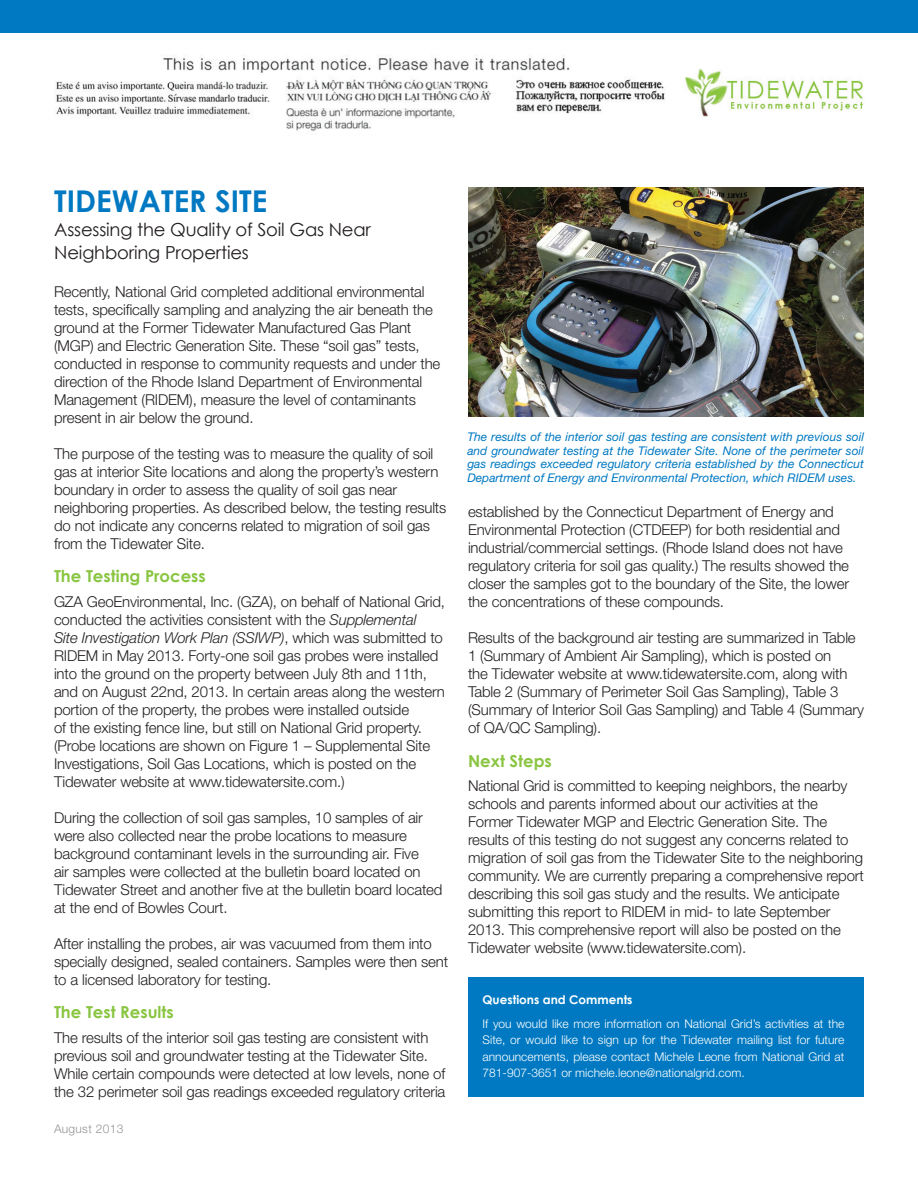
<style>
.page{position:relative;width:918px;height:1188px;background:#fff}
.page>*{position:absolute;margin:0;border:0;box-sizing:border-box;transform-origin:0 0}
.t1{font:700 30px "Century Gothic";color:#0079c2}
.t2{font:18px/24px "Century Gothic";letter-spacing:-.01em;color:#231f20}
.t3{font:700 16.5px "Century Gothic";color:#89c541}
.t4{font:300 15px/18px "Helvetica Neue";letter-spacing:-.01em;color:#231f20}
.t5{font:italic 12px/13.5px "Helvetica Neue";color:#0079c2;text-align:justify}
.t6{font:300 12px/16.5px "Helvetica Neue";color:#fff;text-align:justify}
.t7{font:700 12px "Century Gothic";color:#fff}
.t8{font:300 12px "Helvetica Neue";letter-spacing:.025em;color:#939598}
.s1{font-style:italic}
</style>
<div class="page">
<div style="left:0;top:0;width:918px;height:33px;background:#0079c2"></div>
<img style="left:685px;top:68px;width:179px;height:49px">
<img style="left:468px;top:188px;width:396px;height:229px">
<img style="left:54px;top:55px;width:611px;height:76px">
<div style="left:468px;top:978px;width:396px;height:119px;background:#0079c2"></div>
<h1 class="t1" style="left:54px;top:182px;width:215px">Tidewater Site</h1>
<p class="t2" style="left:54px;top:217px;width:318px">Assessing the Quality of Soil Gas Near<br>Neighboring Properties</p>
<p class="t4" style="left:54px;top:282px;width:388px">Recently, National Grid completed additional environmental tests, specifically sampling and analyzing the air beneath the ground at the Former Tidewater Manufactured Gas Plant (MGP) and Electric Generation Site. These “soil gas” tests, conducted in response to community requests and under the direction of the Rhode Island Department of Environmental Management (RIDEM), measure the level of contaminants present in air below the ground.</p>
<p class="t4" style="left:54px;top:444px;width:394px">The purpose of the testing was to measure the quality of soil gas at interior Site locations and along the property’s western boundary in order to assess the quality of soil gas near neighboring properties. As described below, the testing results do not indicate any concerns related to migration of soil gas from the Tidewater Site.</p>
<p class="t3" style="left:54px;top:566px;width:153px">The Testing Process</p>
<p class="t4" style="left:54px;top:592px;width:393px">GZA GeoEnvironmental, Inc. (GZA), on behalf of National Grid, conducted the activities consistent with the <span class="s1">Supplemental<br>Site Investigation Work Plan (SSIWP)</span>, which was submitted to RIDEM in May 2013. Forty-one soil gas probes were installed into the ground on the property between July 8th and 11th, and on August 22nd, 2013. In certain areas along the western portion of the property, the probes were installed outside<br>of the existing fence line, but still on National Grid property. (Probe locations are shown on Figure 1 – Supplemental Site Investigations, Soil Gas Locations, which is posted on the Tidewater website at www.tidewatersite.com.)</p>
<p class="t4" style="left:54px;top:808px;width:390px">During the collection of soil gas samples, 10 samples of air were also collected near the probe locations to measure background contaminant levels in the surrounding air. Five<br>air samples were collected at the bulletin board located on Tidewater Street and another five at the bulletin board located at the end of Bowles Court.</p>
<p class="t4" style="left:54px;top:934px;width:396px">After installing the probes, air was vacuumed from them into specially designed, sealed containers. Samples were then sent to a licensed laboratory for testing.</p>
<p class="t3" style="left:54px;top:1002px;width:121px">The Test Results</p>
<p class="t4" style="left:54px;top:1028px;width:393px">The results of the interior soil gas testing are consistent with previous soil and groundwater testing at the Tidewater Site.<br>While certain compounds were detected at low levels, none of the 32 perimeter soil gas readings exceeded regulatory criteria</p>
<p class="t8" style="left:54px;top:1121px;width:71px">August 2013</p>
<p class="t5" style="left:467px;top:430px;width:398px">The results of the interior soil gas testing are consistent with previous soil and groundwater testing at the Tidewater Site. None of the perimeter soil gas readings exceeded regulatory criteria established by the Connecticut Department of Energy and Environmental Protection, which RIDEM uses.</p>
<p class="t4" style="left:468px;top:503px;width:383px">established by the Connecticut Department of Energy and Environmental Protection (CTDEEP) for both residential and industrial/commercial settings. (Rhode Island does not have regulatory criteria for soil gas quality.) The results showed the closer the samples got to the boundary of the Site, the lower the concentrations of these compounds.</p>
<p class="t4" style="left:468px;top:629px;width:397px">Results of the background air testing are summarized in Table 1 (Summary of Ambient Air Sampling), which is posted on<br>the Tidewater website at www.tidewatersite.com, along with Table 2 (Summary of Perimeter Soil Gas Sampling), Table 3 (Summary of Interior Soil Gas Sampling) and Table 4 (Summary of QA/QC Sampling).</p>
<p class="t3" style="left:468px;top:750px;width:85px">Next Steps</p>
<p class="t4" style="left:468px;top:777px;width:397px">National Grid is committed to keeping neighbors, the nearby schools and parents informed about our activities at the Former Tidewater MGP and Electric Generation Site. The results of this testing do not suggest any concerns related to migration of soil gas from the Tidewater Site to the neighboring community. We are currently preparing a comprehensive report describing this soil gas study and the results. We anticipate submitting this report to RIDEM in mid- to late September 2013. This comprehensive report will also be posted on the Tidewater website (www.tidewatersite.com).</p>
<p class="t7" style="left:483px;top:992px;width:151px">Questions and Comments</p>
<p class="t6" style="left:483px;top:1015px;width:363px">If you would like more information on National Grid’s activities at the Site, or would like to sign up for the Tidewater mailing list for future announcements, please contact Michele Leone from National Grid at 781-907-3651 or michele.leone@nationalgrid.com.</p>
</div>
